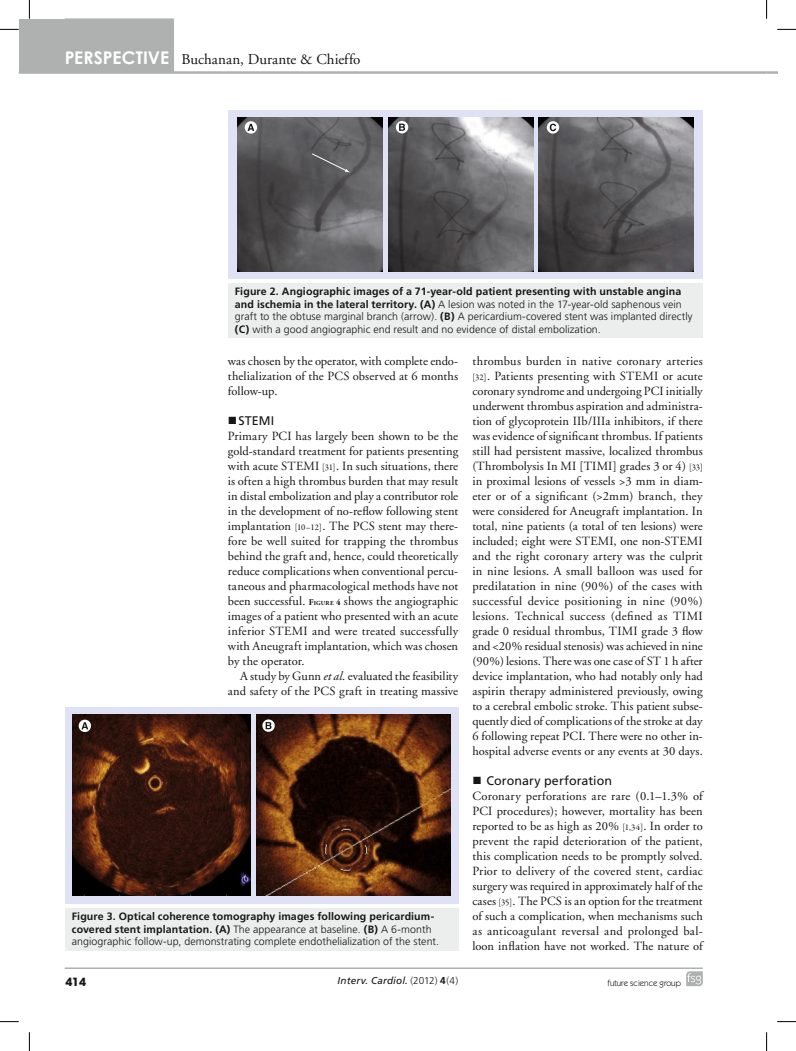
<style>
.page{position:relative;width:796px;height:1051px;background:#fff}
.page>*{position:absolute;margin:0;border:0;box-sizing:border-box;transform-origin:0 0}
.t1{font:15px "Adobe Garamond";color:#151616}
.t2{font:12.5px/15px "Adobe Garamond";letter-spacing:.005em;color:#151616;text-align:justify}
.t3{font:12.5px "Frutiger";letter-spacing:.005em;color:#151616}
.t4{font:700 11.25px "Avant Garde";color:#151616}
.t5{font:300 10.62px/12.5px "Frutiger";letter-spacing:.005em;color:#151616}
.t6{font:italic 10px "Frutiger";letter-spacing:.015em;color:#151616}
.t7{font:8.75px "Itc Kabel";color:#151616}
.s1{font-family:"Century Gothic";font-weight:700;font-size:17.5px;color:#fff}
.s2{font-weight:700}
.s3{font-family:"Garamond Premr Pro";font-size:8.75px}
.s4{font-weight:700;font-size:8.75px}
.s5{font-weight:700;font-size:6.12px}
.s6{font-style:italic}
.s7{font-weight:300;font-style:normal}
.s8{font-weight:700;font-style:normal}
</style>
<div class="page">
<div style="left:19px;top:19px;width:60px;height:54px;background:#afb0b0"></div>
<hr style="left:19px;top:71px;width:747px;height:3px;background:#afb0b0">
<svg style="left:686px;top:971px;width:17px;height:15px"></svg>
<hr style="left:65px;top:967px;width:638px;height:2px;background:#afb0b0">
<svg style="left:766px;top:71px;width:11px;height:3px"></svg>
<div style="left:65px;top:19px;width:109px;height:53px;background:#afb0b0"></div>
<div style="left:65px;top:707px;width:393px;height:196px;background:#dfe2f5"></div>
<img style="left:256px;top:714px;width:195px;height:182px">
<img style="left:72px;top:714px;width:178px;height:182px">
<svg style="left:79px;top:720px;width:12px;height:12px"></svg>
<svg style="left:81px;top:722px;width:7px;height:7px"></svg>
<svg style="left:262px;top:719px;width:13px;height:13px"></svg>
<svg style="left:266px;top:722px;width:5px;height:7px"></svg>
<div style="left:65px;top:909px;width:393px;height:42px;background:#eceded"></div>
<div style="left:228px;top:110px;width:475px;height:168px;background:#dfe2f5"></div>
<img style="left:238px;top:117px;width:144px;height:154px">
<img style="left:388px;top:117px;width:145px;height:154px">
<img style="left:539px;top:117px;width:154px;height:154px">
<svg style="left:311px;top:153px;width:39px;height:20px"></svg>
<svg style="left:245px;top:121px;width:12px;height:13px"></svg>
<svg style="left:247px;top:124px;width:7px;height:7px"></svg>
<svg style="left:396px;top:121px;width:12px;height:12px"></svg>
<svg style="left:399px;top:124px;width:6px;height:7px"></svg>
<svg style="left:547px;top:121px;width:12px;height:13px"></svg>
<svg style="left:550px;top:124px;width:6px;height:7px"></svg>
<div style="left:228px;top:283px;width:475px;height:55px;background:#eceded"></div>
<svg style="left:0;top:29px;width:19px;height:1px"></svg>
<svg style="left:777px;top:29px;width:19px;height:1px"></svg>
<svg style="left:0;top:1021px;width:19px;height:1px"></svg>
<svg style="left:777px;top:1021px;width:19px;height:1px"></svg>
<svg style="left:29px;top:0;width:1px;height:19px"></svg>
<svg style="left:29px;top:1032px;width:1px;height:19px"></svg>
<svg style="left:766px;top:0;width:1px;height:19px"></svg>
<svg style="left:766px;top:1032px;width:1px;height:19px"></svg>
<p class="t1" style="left:65px;top:51px;width:297px"><span class="s1">PERSPECTIVE</span> Buchanan, Durante &amp; Chieffo</p>
<p class="t5" style="left:235px;top:285px;width:459px"><span class="s2">Figure 2. Angiographic images of a 71-year-old patient presenting with unstable angina and ischemia in the lateral territory. (A)</span> A lesion was noted in the 17-year-old saphenous vein graft to the obtuse marginal branch (arrow). <span class="s2">(B)</span> A pericardium-covered stent was implanted directly <span class="s2">(C)</span> with a good angiographic end result and no evidence of distal embolization.</p>
<p class="t2" style="left:228px;top:354px;width:232px">was chosen by the operator, with complete endo&shy;thelialization of the PCS observed at 6 months follow-up.</p>
<p class="t3" style="left:238px;top:413px;width:37px">STEMI</p>
<p class="t2" style="left:228px;top:429px;width:232px">Primary PCI has largely been shown to be the gold-standard treatment for patients presenting with acute STEMI <span class="s3">[31]</span>. In such situations, there is often a high thrombus burden that may result in distal embolization and play a contributor role in the development of no-reflow following stent implantation <span class="s3">[10–12]</span>. The PCS stent may there&shy;fore be well suited for trapping the thrombus behind the graft and, hence, could theoretically reduce complications when conventional percu&shy;taneous and pharmacological methods have not been successful. <span class="s4">F</span><span class="s5">IGURE</span> <span class="s4">4</span> shows the angiographic images of a patient who presented with an acute inferior STEMI and were treated successfully with Aneugraft implantation, which was chosen by the operator.</p>
<p class="t2" style="left:228px;top:669px;width:232px;text-align:right">A study by Gunn <span class="s6">et al</span>. evaluated the feasibility and safety of the PCS graft in treating massive</p>
<p class="t5" style="left:72px;top:910px;width:369px"><span class="s2">Figure 3. Optical coherence tomography images following pericardium&shy;covered stent implantation. (A)</span> The appearance at baseline. <span class="s2">(B)</span> A 6-month angiographic follow-up, demonstrating complete endothelialization of the stent.</p>
<p class="t2" style="left:472px;top:354px;width:232px">thrombus burden in native coronary arteries <span class="s3">[32]</span>. Patients presenting with STEMI or acute coronary syndrome and undergoing PCI initially underwent thrombus aspiration and administra&shy;tion of glycoprotein IIb/IIIa inhibitors, if there was evidence of significant thrombus. If patients still had persistent massive, localized thrombus (Thrombolysis In MI [TIMI] grades 3 or 4) <span class="s3">[33] </span>in proximal lesions of vessels &gt;3 mm in diam&shy;eter or of a significant (&gt;2mm) branch, they were considered for Aneugraft implantation. In total, nine patients (a total of ten lesions) were included; eight were STEMI, one non-STEMI and the right coronary artery was the culprit in nine lesions. A small balloon was used for predilatation in nine (90%) of the cases with successful device positioning in nine (90%) lesions. Technical success (defined as TIMI grade 0 residual thrombus, TIMI grade 3 flow and &lt;20% residual stenosis) was achieved in nine (90%) lesions. There was one case of ST 1 h after device implantation, who had notably only had aspirin therapy administered previously, owing to a cerebral embolic stroke. This patient subse&shy;quently died of complications of the stroke at day 6 following repeat PCI. There were no other in&shy;hospital adverse events or any events at 30 days.</p>
<p class="t3" style="left:486px;top:773px;width:127px">Coronary perforation</p>
<p class="t2" style="left:472px;top:789px;width:232px">Coronary perforations are rare (0.1–1.3% of PCI procedures); however, mortality has been reported to be as high as 20% <span class="s3">[1,34]</span>. In order to prevent the rapid deterioration of the patient, this complication needs to be promptly solved.<br>Prior to delivery of the covered stent, cardiac surgery was required in approximately half of the cases <span class="s3">[35]</span>. The PCS is an option for the treatment of such a complication, when mechanisms such as anticoagulant reversal and prolonged bal&shy;loon inflation have not worked. The nature of</p>
<p class="t4" style="left:65px;top:974px;width:22px">414</p>
<p class="t6" style="left:338px;top:975px;width:122px">Interv. Cardiol. <span class="s7">(2012)</span> <span class="s8">4</span><span class="s7">(4)</span></p>
<p class="t7" style="left:607px;top:978px;width:75px">future science group</p>
</div>
